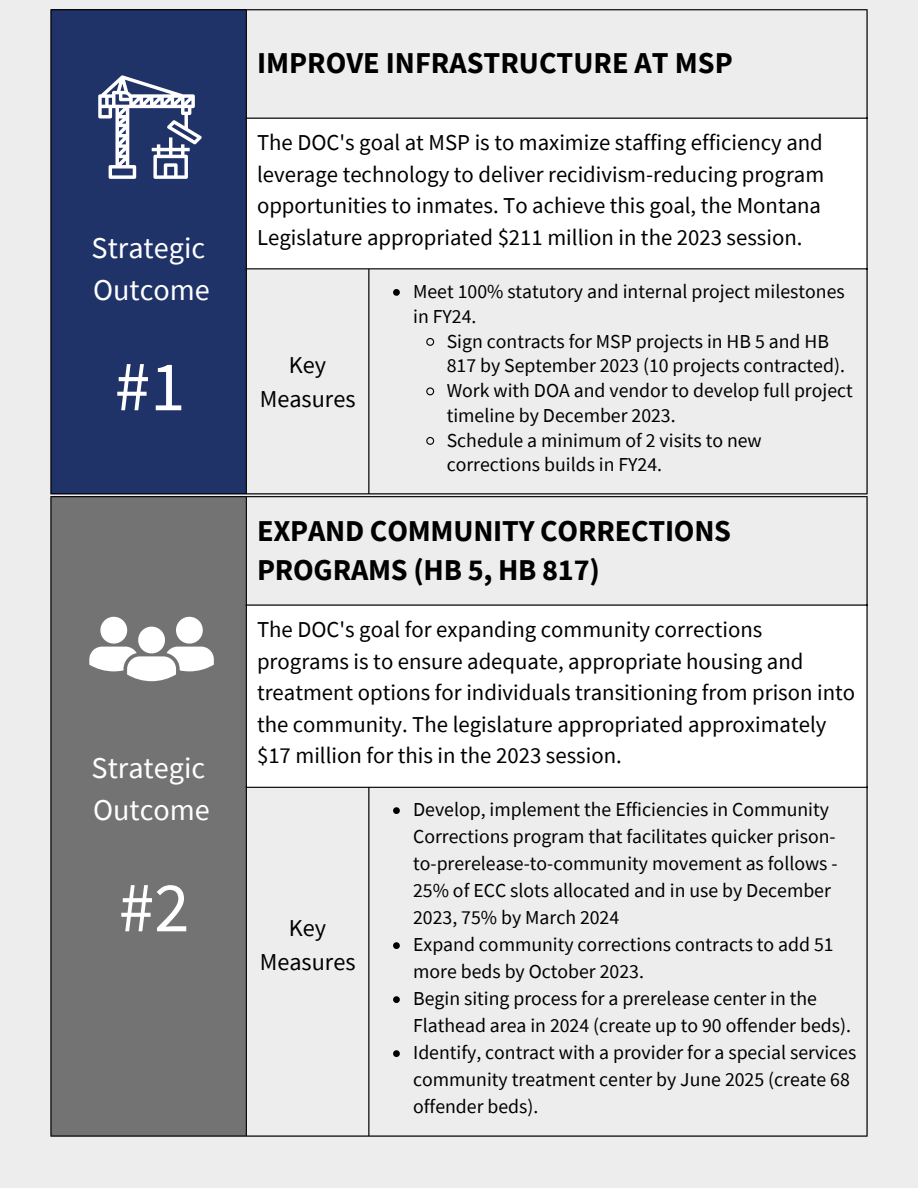
<style>
.page{position:relative;width:918px;height:1188px;background:#ededed}
.page>*{position:absolute;margin:0;border:0;box-sizing:border-box;transform-origin:0 0}
.t1{font:71.1px "Source Sans Pro";color:#fff}
.t2{font:700 30.3px/39.3px "Source Sans Pro";letter-spacing:-.005em;color:#000}
.t3{font:30.15px "Source Sans Pro";color:#fff}
.t4{font:24.3px "Source Sans Pro";color:#000}
.t5{font:22.8px/31.5px "Source Sans Pro";color:#000}
.t6{font:19.8px/27px "Source Sans Pro";color:#000}
</style>
<div class="page">
<div style="left:51px;top:9px;width:196px;height:485px;background:#203369"></div>
<svg style="left:247px;top:10px;width:619px;height:483px"></svg>
<div style="left:246px;top:118px;width:621px;height:151px;background:#fff"></div>
<svg style="left:393px;top:289px;width:7px;height:7px"></svg>
<svg style="left:425px;top:337px;width:10px;height:10px"></svg>
<svg style="left:425px;top:387px;width:10px;height:9px"></svg>
<svg style="left:425px;top:436px;width:10px;height:10px"></svg>
<hr style="left:50px;top:10px;width:2px;height:483px;background:#000">
<hr style="left:246px;top:10px;width:1px;height:483px;background:#000">
<hr style="left:368px;top:269px;width:1px;height:224px;background:#000">
<hr style="left:866px;top:10px;width:2px;height:483px;background:#000">
<hr style="left:50px;top:9px;width:818px;height:1px;background:#000">
<hr style="left:246px;top:118px;width:622px;height:1px;background:#000">
<hr style="left:246px;top:268px;width:622px;height:1px;background:#000">
<hr style="left:50px;top:493px;width:818px;height:1px;background:#000">
<svg style="left:98px;top:75px;width:104px;height:104px"></svg>
<div style="left:51px;top:496px;width:196px;height:640px;background:#737373"></div>
<div style="left:246px;top:605px;width:621px;height:183px;background:#fff"></div>
<svg style="left:393px;top:807px;width:7px;height:7px"></svg>
<svg style="left:393px;top:942px;width:7px;height:7px"></svg>
<svg style="left:393px;top:996px;width:7px;height:7px"></svg>
<svg style="left:393px;top:1050px;width:7px;height:7px"></svg>
<hr style="left:50px;top:497px;width:2px;height:638px;background:#000">
<hr style="left:246px;top:497px;width:1px;height:638px;background:#000">
<hr style="left:368px;top:788px;width:1px;height:347px;background:#000">
<hr style="left:866px;top:497px;width:2px;height:638px;background:#000">
<hr style="left:50px;top:496px;width:818px;height:1px;background:#000">
<hr style="left:246px;top:604px;width:622px;height:2px;background:#000">
<hr style="left:246px;top:787px;width:622px;height:1px;background:#000">
<hr style="left:50px;top:1135px;width:818px;height:2px;background:#000">
<svg style="left:89px;top:616px;width:125px;height:65px"></svg>
<p class="t3" style="left:92px;top:229px;width:115px">Strategic</p>
<p class="t3" style="left:93px;top:270px;width:118px">Outcome</p>
<p class="t1" style="left:115px;top:340px;width:72px">#1</p>
<p class="t3" style="left:92px;top:748px;width:115px">Strategic</p>
<p class="t3" style="left:93px;top:790px;width:118px">Outcome</p>
<p class="t1" style="left:119px;top:861px;width:72px">#2</p>
<p class="t2" style="left:257px;top:43px;width:477px">IMPROVE INFRASTRUCTURE AT MSP</p>
<p class="t5" style="left:257px;top:126px;width:569px">The DOC's goal at MSP is to maximize staffing efficiency and leverage technology to deliver recidivism-reducing program opportunities to inmates. To achieve this goal, the Montana Legislature appropriated $211 million in the 2023 session.</p>
<p class="t4" style="left:289px;top:349px;width:39px">Key</p>
<p class="t4" style="left:260px;top:383px;width:97px">Measures</p>
<p class="t6" style="left:413px;top:279px;width:433px;line-height:24.8px">Meet 100% statutory and internal project milestones in FY24.</p>
<p class="t6" style="left:447px;top:328px;width:400px;line-height:24.8px">Sign contracts for MSP projects in HB 5 and HB<br>817 by September 2023 (10 projects contracted).</p>
<p class="t6" style="left:447px;top:378px;width:408px;line-height:24.8px">Work with DOA and vendor to develop full project timeline by December 2023.</p>
<p class="t6" style="left:447px;top:427px;width:317px;line-height:24.8px">Schedule a minimum of 2 visits to new corrections builds in FY24.</p>
<p class="t2" style="left:257px;top:511px;width:476px">EXPAND COMMUNITY CORRECTIONS<br>PROGRAMS (HB 5, HB 817)</p>
<p class="t5" style="left:257px;top:613px;width:600px">The DOC's goal for expanding community corrections programs is to ensure adequate, appropriate housing and treatment options for individuals transitioning from prison into the community. The legislature appropriated approximately $17 million for this in the 2023 session.</p>
<p class="t4" style="left:289px;top:912px;width:39px">Key</p>
<p class="t4" style="left:260px;top:946px;width:97px">Measures</p>
<p class="t6" style="left:413px;top:796px;width:426px">Develop, implement the Efficiencies in Community Corrections program that facilitates quicker prison&shy;to-prerelease-to-community movement as follows - 25% of ECC slots allocated and in use by December 2023, 75% by March 2024</p>
<p class="t6" style="left:413px;top:931px;width:422px">Expand community corrections contracts to add 51 more beds by October 2023.</p>
<p class="t6" style="left:413px;top:985px;width:439px">Begin siting process for a prerelease center in the<br>Flathead area in 2024 (create up to 90 offender beds).</p>
<p class="t6" style="left:413px;top:1039px;width:445px">Identify, contract with a provider for a special services community treatment center by June 2025 (create 68 offender beds).</p>
</div>
